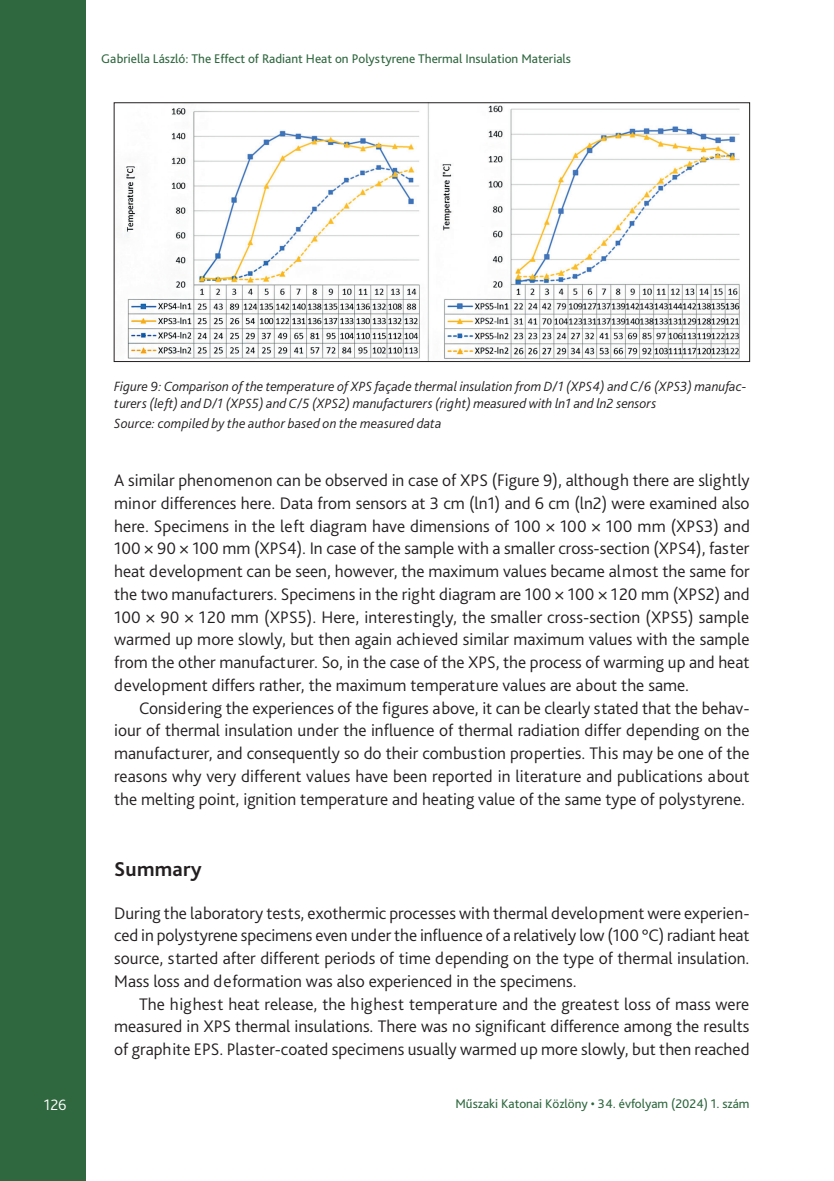
<style>
.page{position:relative;width:834px;height:1181px;background:#fff}
.page>*{position:absolute;margin:0;border:0;box-sizing:border-box;transform-origin:0 0}
.Címsor_1{font:700 21px "Bliss Pro";letter-spacing:.01em;color:#231f20}
.Szöveg_1st{font:300 17.5px/22.8px "Bliss Pro";color:#231f20;text-align:justify}
.Szöveg{font:300 17.5px/22.8px "Bliss Pro";color:#231f20;text-align:justify}
.t1{font:300 15.75px "Bliss Pro";color:#fff}
.Ábra_címe{font:italic 300 14px/16.8px "Bliss Pro";color:#231f20}
.ábra_forrás{font:italic 300 14px "Bliss Pro";letter-spacing:.015em;color:#231f20}
.t2{font:13.12px "Bliss Pro";color:#2f673f}
</style>
<div class="page">
<div style="left:0;top:0;width:85px;height:1181px;background:#2f673f"></div>
<img style="left:125px;top:104px;width:615px;height:256px">
<div style="left:114px;top:102px;width:636px;height:260px;border:1px solid #231f20"></div>
<p class="t2" style="left:101px;top:50px;width:471px">Gabriella László: The Effect of Radiant Heat on Polystyrene Thermal Insulation Materials</p>
<p class="t1" style="left:44px;top:1095px;width:24px">126</p>
<p class="Ábra_címe" style="left:114px;top:378px;width:634px">Figure 9: Comparison of the temperature of XPS façade thermal insulation from D/1 (XPS4) and C/6 (XPS3) manufac&shy;turers (left) and D/1 (XPS5) and C/5 (XPS2) manufacturers (right) measured with ln1 and ln2 sensors</p>
<p class="ábra_forrás" style="left:114px;top:414px;width:329px">Source: compiled by the author based on the measured data</p>
<p class="Szöveg_1st" style="left:114px;top:468px;width:637px">A similar phenomenon can be observed in case of XPS (Figure 9), although there are slightly minor differences here. Data from sensors at 3 cm (ln1) and 6 cm (ln2) were examined also here. Specimens in the left diagram have dimensions of 100 × 100 × 100 mm (XPS3) and 100 × 90 × 100 mm (XPS4). In case of the sample with a smaller cross-section (XPS4), faster heat development can be seen, however, the maximum values became almost the same for the two manufacturers. Specimens in the right diagram are 100 × 100 × 120 mm (XPS2) and 100 × 90 × 120 mm (XPS5). Here, interestingly, the smaller cross-section (XPS5) sample warmed up more slowly, but then again achieved similar maximum values with the sample from the other manufacturer. So, in the case of the XPS, the process of warming up and heat development differs rather, the maximum temperature values are about the same.</p>
<p class="Szöveg" style="left:114px;top:696px;width:637px;text-indent:25px">Considering the experiences of the figures above, it can be clearly stated that the behav&shy;iour of thermal insulation under the influence of thermal radiation differ depending on the manufacturer, and consequently so do their combustion properties. This may be one of the reasons why very different values have been reported in literature and publications about the melting point, ignition temperature and heating value of the same type of polystyrene.</p>
<p class="Címsor_1" style="left:114px;top:856px;width:89px">Summary</p>
<p class="Szöveg_1st" style="left:114px;top:901px;width:637px">During the laboratory tests, exothermic processes with thermal development were experien&shy;ced in polystyrene specimens even under the influence of a relatively low (100 °C) radiant heat source, started after different periods of time depending on the type of thermal insulation.<br>Mass loss and deformation was also experienced in the specimens.</p>
<p class="Szöveg" style="left:114px;top:992px;width:636px;text-indent:25px">The highest heat release, the highest temperature and the greatest loss of mass were measured in XPS thermal insulations. There was no significant difference among the results of graphite EPS. Plaster-coated specimens usually warmed up more slowly, but then reached</p>
<p class="t2" style="left:455px;top:1095px;width:295px">Műszaki Katonai Közlöny • 34. évfolyam (2024) 1. szám</p>
</div>
